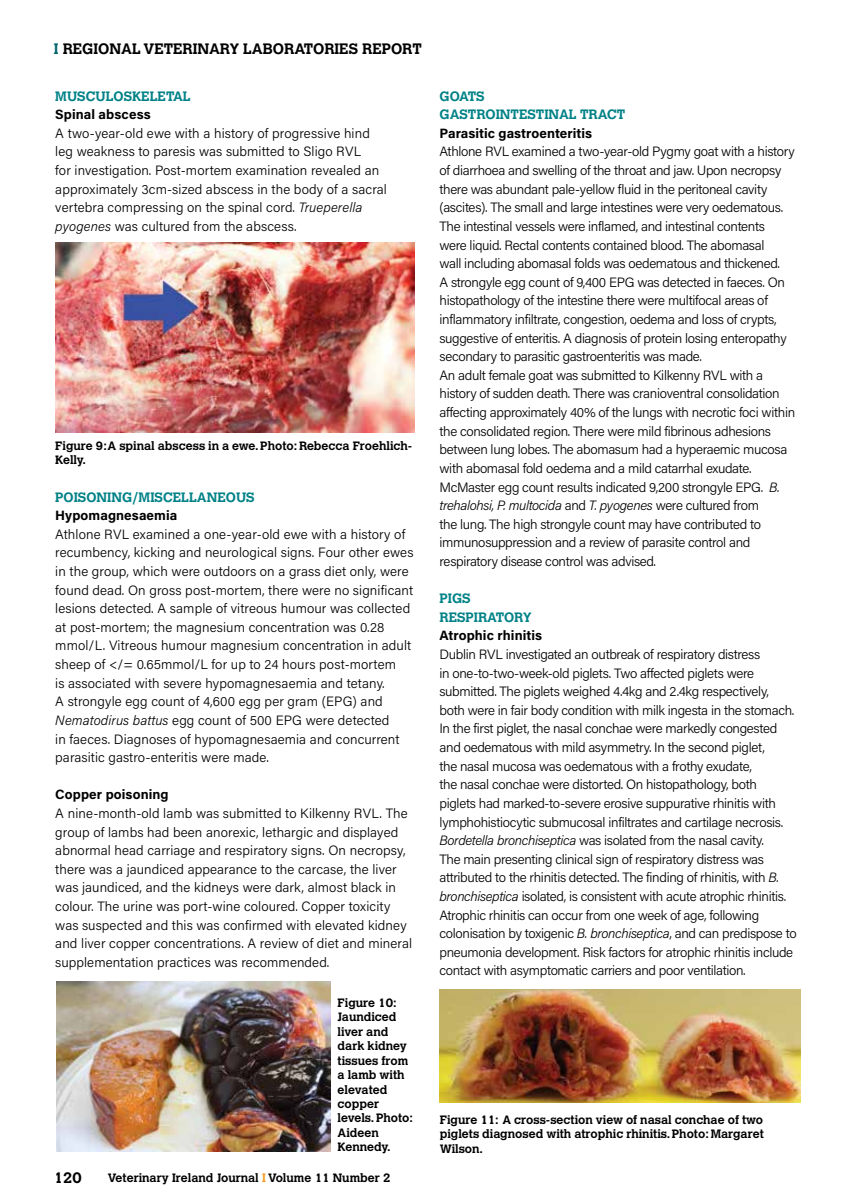
<style>
.page{position:relative;width:851px;height:1204px;background:#fff}
.page>*{position:absolute;margin:0;border:0;box-sizing:border-box;transform-origin:0 0}
.t1{font:700 15px "Calvert";color:#000}
.t2{font:300 13.5px/18.6px "Acumin Pro";letter-spacing:-.02em;color:#000}
.t3{font:300 13.5px/18.6px "Acumin Pro";letter-spacing:.005em;color:#000}
.t4{font:700 13.5px "Acumin Pro";letter-spacing:.005em;color:#000}
.t5{font:700 13.5px/18.6px "Calvert";color:#008287}
.t6{font:700 12px/14.4px "Calvert";color:#000}
.s1{color:#006468}
.s2{font-style:italic}
.s3{color:#f8981d}
</style>
<div class="page">
<img style="left:55px;top:243px;width:360px;height:189px">
<img style="left:57px;top:981px;width:273px;height:170px">
<img style="left:439px;top:989px;width:361px;height:113px">
<p class="t1" style="left:54px;top:39px;width:369px"><span class="s1">I</span> REGIONAL VETERINARY LABORATORIES REPORT</p>
<p class="t5" style="left:55px;top:86px;width:137px">MUSCULOSKELETAL</p>
<p class="t4" style="left:55px;top:105px;width:97px">Spinal abscess</p>
<p class="t3" style="left:55px;top:123px;width:333px">A two-year-old ewe with a history of progressive hind leg weakness to paresis was submitted to Sligo RVL<br>for investigation. Post-mortem examination revealed an approximately 3cm-sized abscess in the body of a sacral vertebra compressing on the spinal cord. <span class="s2">Trueperella pyogenes</span> was cultured from the abscess.</p>
<p class="t6" style="left:55px;top:438px;width:358px">Figure 9: A spinal abscess in a ewe. Photo: Rebecca Froehlich-<br>Kelly.</p>
<p class="t5" style="left:55px;top:487px;width:201px">POISONING/MISCELLANEOUS</p>
<p class="t4" style="left:55px;top:506px;width:124px">Hypomagnesaemia</p>
<p class="t3" style="left:55px;top:524px;width:360px">Athlone RVL examined a one-year-old ewe with a history of recumbency, kicking and neurological signs. Four other ewes in the group, which were outdoors on a grass diet only, were found dead. On gross post-mortem, there were no significant lesions detected. A sample of vitreous humour was collected at post-mortem; the magnesium concentration was 0.28 mmol/L. Vitreous humour magnesium concentration in adult sheep of &lt;/= 0.65mmol/L for up to 24 hours post-mortem<br>is associated with severe hypomagnesaemia and tetany.<br>A strongyle egg count of 4,600 egg per gram (EPG) and <span class="s2">Nematodirus battus</span> egg count of 500 EPG were detected<br>in faeces. Diagnoses of hypomagnesaemia and concurrent parasitic gastro-enteritis were made.</p>
<p class="t4" style="left:55px;top:785px;width:115px">Copper poisoning</p>
<p class="t3" style="left:55px;top:803px;width:358px">A nine-month-old lamb was submitted to Kilkenny RVL. The group of lambs had been anorexic, lethargic and displayed abnormal head carriage and respiratory signs. On necropsy, there was a jaundiced appearance to the carcase, the liver was jaundiced, and the kidneys were dark, almost black in colour. The urine was port-wine coloured. Copper toxicity was suspected and this was confirmed with elevated kidney and liver copper concentrations. A review of diet and mineral supplementation practices was recommended.</p>
<p class="t6" style="left:337px;top:995px;width:77px">Figure 10:<br>Jaundiced liver and dark kidney tissues from a lamb with elevated copper levels. Photo:<br>Aideen<br>Kennedy.</p>
<p class="t1" style="left:54px;top:1168px;width:29px">120</p>
<p class="t6" style="left:108px;top:1169px;width:284px">Veterinary Ireland Journal <span class="s3">I</span> Volume 11 Number 2</p>
<p class="t5" style="left:439px;top:86px;width:187px">GOATS<br>GASTROINTESTINAL TRACT</p>
<p class="t4" style="left:439px;top:124px;width:154px">Parasitic gastroenteritis</p>
<p class="t2" style="left:439px;top:142px;width:357px">Athlone RVL examined a two-year-old Pygmy goat with a history of diarrhoea and swelling of the throat and jaw. Upon necropsy there was abundant pale-yellow fluid in the peritoneal cavity (ascites). The small and large intestines were very oedematous.<br>The intestinal vessels were inflamed, and intestinal contents were liquid. Rectal contents contained blood. The abomasal<br>wall including abomasal folds was oedematous and thickened.<br>A strongyle egg count of 9,400 EPG was detected in faeces. On histopathology of the intestine there were multifocal areas of inflammatory infiltrate, congestion, oedema and loss of crypts, suggestive of enteritis. A diagnosis of protein losing enteropathy secondary to parasitic gastroenteritis was made.<br>An adult female goat was submitted to Kilkenny RVL with a history of sudden death. There was cranioventral consolidation affecting approximately 40% of the lungs with necrotic foci within the consolidated region. There were mild fibrinous adhesions between lung lobes. The abomasum had a hyperaemic mucosa with abomasal fold oedema and a mild catarrhal exudate.<br>McMaster egg count results indicated 9,200 strongyle EPG. <span class="s2">B. trehalohsi, P. multocida</span> and <span class="s2">T. pyogenes</span> were cultured from<br>the lung. The high strongyle count may have contributed to immunosuppression and a review of parasite control and respiratory disease control was advised.</p>
<p class="t5" style="left:439px;top:589px;width:93px">PIGS<br>RESPIRATORY</p>
<p class="t4" style="left:439px;top:626px;width:104px">Atrophic rhinitis</p>
<p class="t2" style="left:439px;top:644px;width:358px">Dublin RVL investigated an outbreak of respiratory distress<br>in one-to-two-week-old piglets. Two affected piglets were submitted. The piglets weighed 4.4kg and 2.4kg respectively, both were in fair body condition with milk ingesta in the stomach.<br>In the first piglet, the nasal conchae were markedly congested and oedematous with mild asymmetry. In the second piglet,<br>the nasal mucosa was oedematous with a frothy exudate,<br>the nasal conchae were distorted. On histopathology, both piglets had marked-to-severe erosive suppurative rhinitis with lymphohistiocytic submucosal infiltrates and cartilage necrosis.<br><span class="s2">Bordetella bronchiseptica</span> was isolated from the nasal cavity.<br>The main presenting clinical sign of respiratory distress was attributed to the rhinitis detected. The finding of rhinitis, with <span class="s2">B. bronchiseptica</span> isolated, is consistent with acute atrophic rhinitis.<br>Atrophic rhinitis can occur from one week of age, following colonisation by toxigenic <span class="s2">B. bronchiseptica</span>, and can predispose to pneumonia development. Risk factors for atrophic rhinitis include contact with asymptomatic carriers and poor ventilation.</p>
<p class="t6" style="left:439px;top:1112px;width:325px;text-align:justify">Figure 11: A cross-section view of nasal conchae of two piglets diagnosed with atrophic rhinitis. Photo: Margaret Wilson.</p>
</div>
